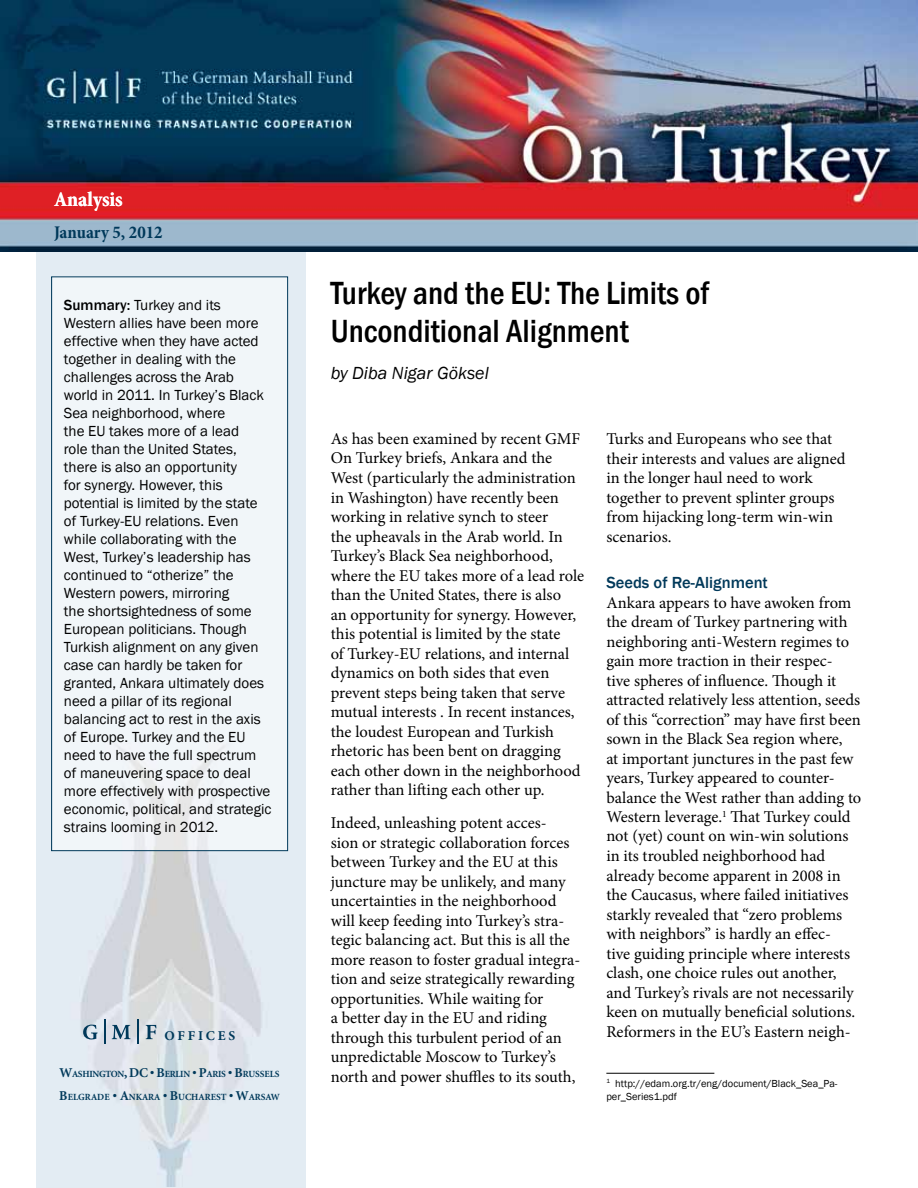
<style>
.page{position:relative;width:918px;height:1188px;background:#fff}
.page>*{position:absolute;margin:0;border:0;box-sizing:border-box;transform-origin:0 0}
.t1{font:500 33px/37.5px "Franklin Gothic URW Con";color:#000}
.t2{font:700 condensed 21px "Minion Pro";color:#fff}
.t3{font:italic 18px "Franklin Gothic";color:#000}
.t4{font:700 condensed 18px "Minion Pro";color:#00395a}
.t5{font:16.5px/19.5px "Minion Pro";color:#000}
.t6{font:500 16.5px "Franklin Gothic";color:#00395a}
.t7{font:15px/18px "Franklin Gothic";color:#000}
.t8{font:700 13.5px "Minion Pro";letter-spacing:.21em;color:#00395a}
.t9{font:10.5px/13.5px "Franklin Gothic";color:#000}
.t10{font:700 9.45px "Minion";letter-spacing:-.03em;color:#00395a}
.t11{font:700 9.45px "Minion";color:#00395a}
.s1{font-weight:500}
.s2{font-size:13.5px}
</style>
<div class="page">
<img style="left:36px;top:252px;width:270px;height:934px">
<img style="left:0;top:0;width:918px;height:252px">
<div style="left:53px;top:276px;width:234px;height:575px;background:#f1f6f9"></div>
<div style="left:51px;top:276px;width:237px;height:575px;border:1px solid #00395a"></div>
<svg style="left:83px;top:1025px;width:15px;height:14px"></svg>
<svg style="left:112px;top:1025px;width:18px;height:14px"></svg>
<svg style="left:146px;top:1025px;width:10px;height:14px"></svg>
<svg style="left:104px;top:1020px;width:1px;height:24px"></svg>
<hr style="left:137px;top:1020px;width:2px;height:24px;background:#00395a">
<hr style="left:606px;top:1073px;width:108px;height:1px;background:#000">
<p class="t2" style="left:54px;top:185px;width:70px">Analysis</p>
<p class="t4" style="left:54px;top:219px;width:110px">January 5, 2012</p>
<p class="t7" style="left:64px;top:297px;width:209px"><span class="s1">Summary:</span> Turkey and its<br>Western allies have been more effective when they have acted together in dealing with the challenges across the Arab world in 2011. In Turkey’s Black<br>Sea neighborhood, where<br>the EU takes more of a lead<br>role than the United States, there is also an opportunity<br>for synergy. However, this potential is limited by the state of Turkey-EU relations. Even while collaborating with the<br>West, Turkey’s leadership has continued to “otherize” the<br>Western powers, mirroring<br>the shortsightedness of some<br>European politicians. Though<br>Turkish alignment on any given case can hardly be taken for granted, Ankara ultimately does need a pillar of its regional balancing act to rest in the axis of Europe. Turkey and the EU need to have the full spectrum of maneuvering space to deal more effectively with prospective economic, political, and strategic strains looming in 2012.</p>
<p class="t8" style="left:165px;top:1026px;width:72px">OFFICES</p>
<p class="t10" style="left:59px;top:1069px;width:222px"><span class="s2">W</span>ASHINGTON<span class="s2">, DC</span> <span class="s2">•</span> <span class="s2">B</span>ERLIN <span class="s2">•</span> <span class="s2">P</span>ARIS <span class="s2">•</span> <span class="s2">B</span>RUSSELS</p>
<p class="t11" style="left:59px;top:1092px;width:222px"><span class="s2">B</span>ELGRADE <span class="s2">•</span> <span class="s2">A</span>NKARA <span class="s2">•</span> <span class="s2">B</span>UCHAREST <span class="s2">•</span> <span class="s2">W</span>ARSAW</p>
<h1 class="t1" style="left:331px;top:273px;width:380px">Turkey and the EU: The Limits of<br>Unconditional Alignment</h1>
<p class="t3" style="left:331px;top:362px;width:160px">by Diba Nigar Göksel</p>
<p class="t5" style="left:331px;top:429px;width:255px">As has been examined by recent GMF On Turkey briefs, Ankara and the West (particularly the administration in Washington) have recently been working in relative synch to steer<br>the upheavals in the Arab world. In Turkey’s Black Sea neighborhood, where the EU takes more of a lead role than the United States, there is also<br>an opportunity for synergy. However, this potential is limited by the state<br>of Turkey-EU relations, and internal dynamics on both sides that even prevent steps being taken that serve mutual interests . In recent instances, the loudest European and Turkish rhetoric has been bent on dragging each other down in the neighborhood rather than lifting each other up.</p>
<p class="t5" style="left:331px;top:813px;width:251px">Indeed, unleashing potent acces-<br>sion or strategic collaboration forces between Turkey and the EU at this juncture may be unlikely, and many uncertainties in the neighborhood will keep feeding into Turkey’s stra&shy;tegic balancing act. But this is all the more reason to foster gradual integra&shy;tion and seize strategically rewarding opportunities. While waiting for<br>a better day in the EU and riding through this turbulent period of an unpredictable Moscow to Turkey’s north and power shuffles to its south,</p>
<p class="t5" style="left:606px;top:429px;width:241px">Turks and Europeans who see that their interests and values are aligned in the longer haul need to work together to prevent splinter groups from hijacking long-term win-win scenarios.</p>
<p class="t6" style="left:606px;top:572px;width:163px">Seeds of Re-Alignment</p>
<p class="t5" style="left:606px;top:593px;width:257px">Ankara appears to have awoken from the dream of Turkey partnering with neighboring anti-Western regimes to gain more traction in their respec-<br>tive spheres of influence. Though it attracted relatively less attention, seeds of this “correction” may have first been sown in the Black Sea region where,<br>at important junctures in the past few years, Turkey appeared to counter&shy;balance the West rather than adding to Western leverage.<sup>1</sup> That Turkey could not (yet) count on win-win solutions in its troubled neighborhood had already become apparent in 2008 in the Caucasus, where failed initiatives starkly revealed that “zero problems with neighbors” is hardly an effec-<br>tive guiding principle where interests clash, one choice rules out another, and Turkey’s rivals are not necessarily keen on mutually beneficial solutions.<br>Reformers in the EU’s Eastern neigh-</p>
<p class="t9" style="left:606px;top:1077px;width:233px"><sup>1</sup> http://edam.org.tr/eng/document/Black_Sea_Pa&shy;per_Series1.pdf</p>
</div>
